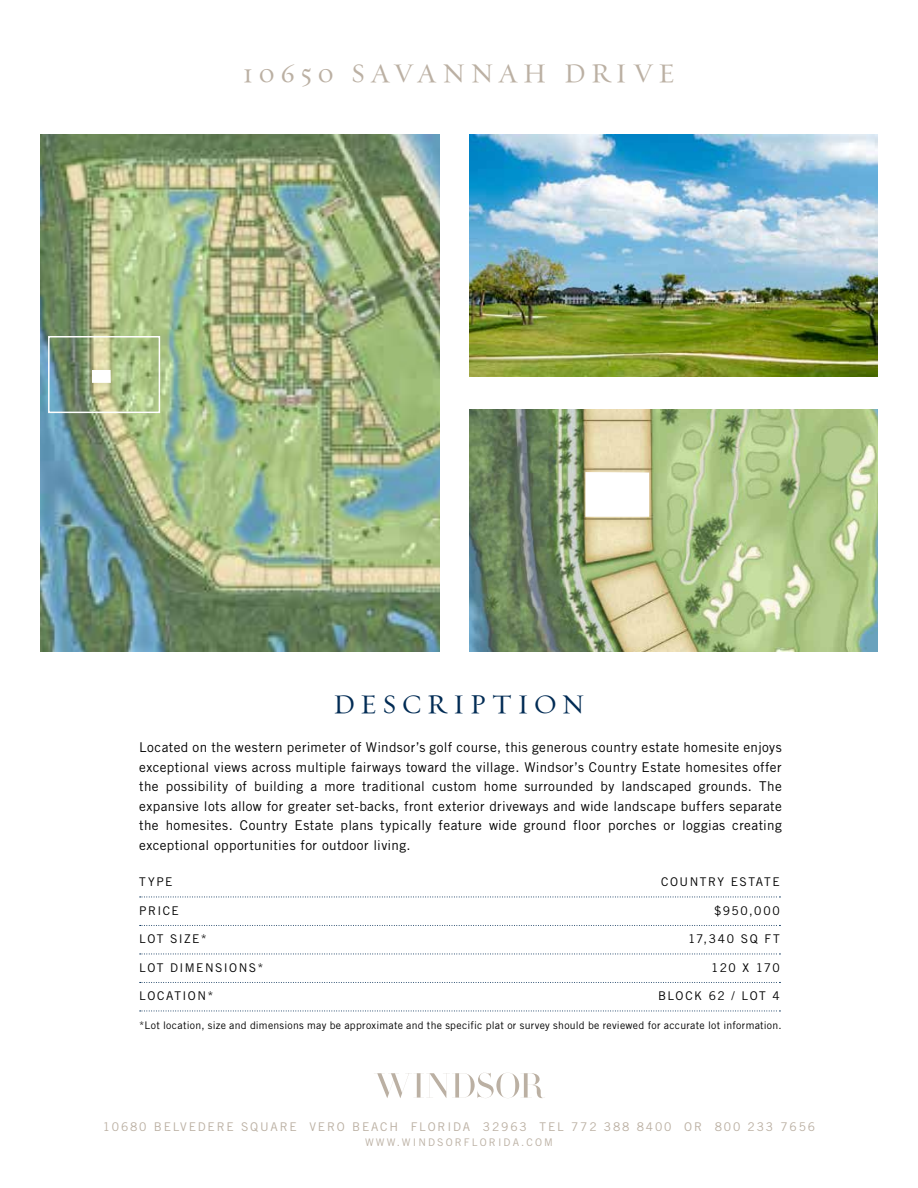
<style>
.page{position:relative;width:918px;height:1188px;background:#fff}
.page>*{position:absolute;margin:0;border:0;box-sizing:border-box;transform-origin:0 0}
.t1{font:27px "Requiem Text HTF Roman";letter-spacing:.2em;color:#bbb0a3}
.t2{font:27px "Requiem Text HTF Roman";letter-spacing:.19em;color:#002b54}
.t3{font:13.5px/19.5px "Trade Gothic LT Std";letter-spacing:.025em;color:#000;text-align:justify}
.t4{font:12px "Trade Gothic LT Std";letter-spacing:.12em;color:#000}
.t5{font:12px "Trade Gothic LT Std";letter-spacing:.15em;color:#bbb0a3}
.t6{font:10.5px "Trade Gothic LT Std";letter-spacing:.025em;color:#000}
.t7{font:10.5px "Trade Gothic LT Std";letter-spacing:.2em;color:#bbb0a3}
</style>
<div class="page">
<img style="left:469px;top:409px;width:409px;height:242px">
<svg style="left:585px;top:472px;width:64px;height:45px"></svg>
<img style="left:40px;top:135px;width:399px;height:516px">
<img style="left:469px;top:135px;width:409px;height:242px">
<svg style="left:374px;top:1073px;width:171px;height:25px"></svg>
<svg style="left:140px;top:897px;width:640px;height:1px"></svg>
<svg style="left:140px;top:925px;width:640px;height:1px"></svg>
<svg style="left:140px;top:954px;width:640px;height:1px"></svg>
<svg style="left:140px;top:982px;width:640px;height:1px"></svg>
<svg style="left:140px;top:1011px;width:640px;height:1px"></svg>
<div style="left:48px;top:336px;width:112px;height:77px;border:2px solid #fff"></div>
<div style="left:92px;top:370px;width:19px;height:13px;background:#fff"></div>
<h1 class="t1" style="left:243px;top:57px;width:434px">10650 SAVANNAH DRIVE</h1>
<h1 class="t2" style="left:333px;top:688px;width:253px">DESCRIPTION</h1>
<p class="t3" style="left:139px;top:738px;width:644px">Located on the western perimeter of Windsor’s golf course, this generous country estate homesite enjoys exceptional views across multiple fairways toward the village. Windsor’s Country Estate homesites offer the possibility of building a more traditional custom home surrounded by landscaped grounds. The expansive lots allow for greater set-backs, front exterior driveways and wide landscape buffers separate the homesites. Country Estate plans typically feature wide ground floor porches or loggias creating exceptional opportunities for outdoor living.</p>
<p class="t4" style="left:139px;top:875px;width:35px">TYPE</p>
<p class="t4" style="left:661px;top:875px;width:120px">COUNTRY ESTATE</p>
<p class="t4" style="left:139px;top:903px;width:41px">PRICE</p>
<p class="t4" style="left:714px;top:903px;width:67px">$950,000</p>
<p class="t4" style="left:139px;top:932px;width:69px">LOT SIZE*</p>
<p class="t4" style="left:688px;top:932px;width:93px">17,340 SQ FT</p>
<p class="t4" style="left:139px;top:960px;width:126px">LOT DIMENSIONS*</p>
<p class="t4" style="left:711px;top:960px;width:70px">120 X 170</p>
<p class="t4" style="left:139px;top:989px;width:76px">LOCATION*</p>
<p class="t4" style="left:658px;top:989px;width:123px">BLOCK 62 / LOT 4</p>
<p class="t6" style="left:139px;top:1019px;width:644px">*Lot location, size and dimensions may be approximate and the specific plat or survey should be reviewed for accurate lot information.</p>
<p class="t5" style="left:103px;top:1120px;width:714px">10680 BELVEDERE SQUARE VERO BEACH FLORIDA 32963 TEL 772 388 8400 OR 800 233 7656</p>
<p class="t7" style="left:365px;top:1136px;width:189px">WWW.WINDSORFLORIDA.COM</p>
</div>
